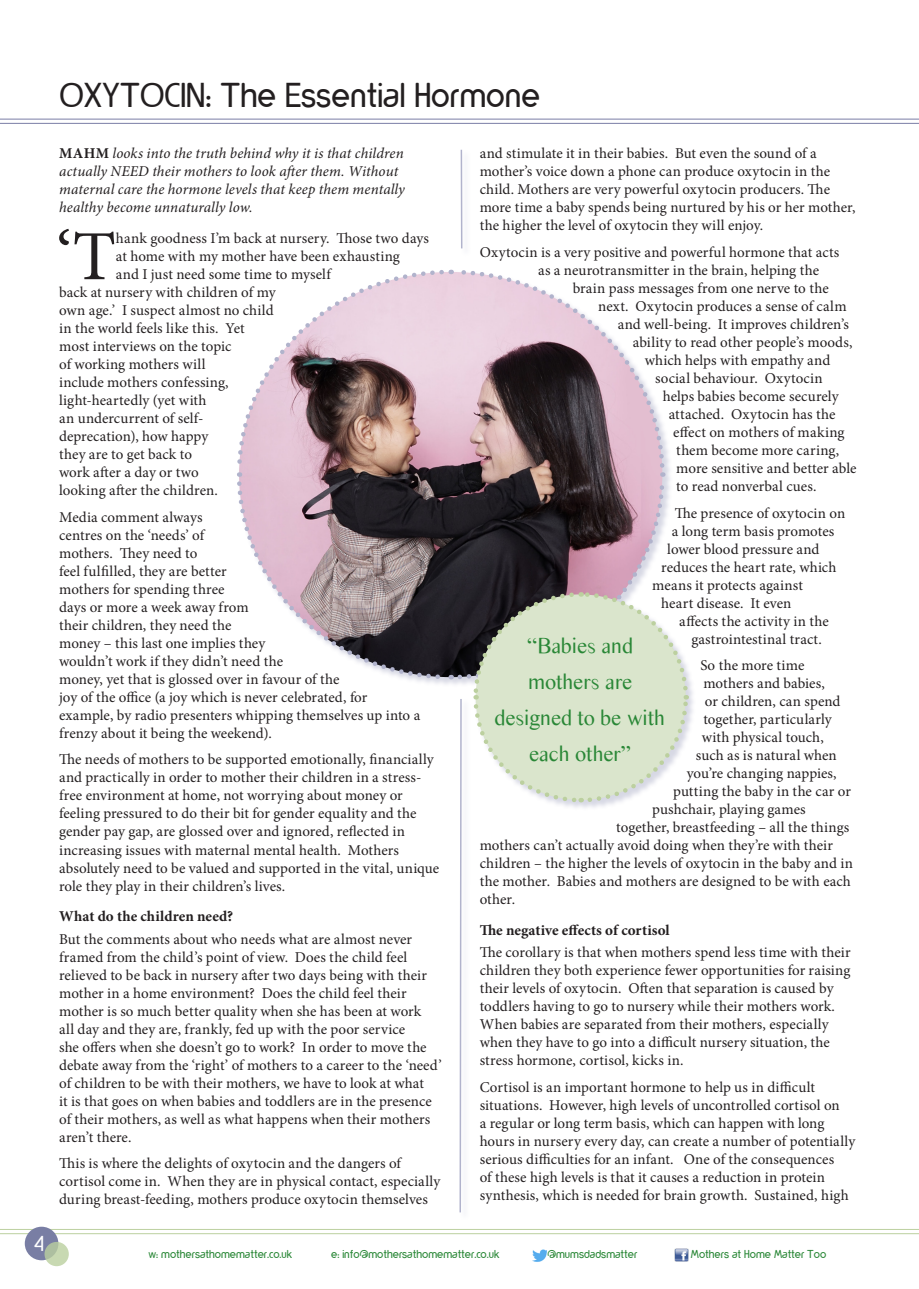
<style>
.page{position:relative;width:919px;height:1289px;background:#fff}
.page>*{position:absolute;margin:0;border:0;box-sizing:border-box;transform-origin:0 0}
.t1{font:70.35px "Minion Pro";color:#231f20}
.t2{font:36px "yorkville";color:#231f20}
.t3{font:22.5px/36px "Times Sans Serif";letter-spacing:-.01em;color:#298736;text-align:center}
.t4{font:22.5px "yorkville";color:#fff}
.t5{font:15px/18px "Minion Pro";letter-spacing:.005em;color:#231f20}
.t6{font:italic 15px/18px "Minion Pro";letter-spacing:.005em;color:#231f20}
.t7{font:700 15px "Minion Pro";letter-spacing:.005em;color:#231f20}
.t8{font:12px "yorkville";color:#298736}
.s1{font-weight:700;font-style:normal}
</style>
<div class="page">
<hr style="left:0;top:119px;width:918px;height:1px;background:#7a7ea6">
<hr style="left:0;top:123px;width:918px;height:1px;background:#7a7ea6">
<hr style="left:0;top:1229px;width:918px;height:1px;background:#bcd09f">
<hr style="left:0;top:1233px;width:918px;height:1px;background:#bcd09f">
<div style="left:25px;top:1226px;width:33px;height:34px;background:#797ea4;border-radius:50%"></div>
<svg style="left:44px;top:1241px;width:25px;height:25px"></svg>
<img style="left:532px;top:1249px;width:14px;height:12px">
<img style="left:674px;top:1248px;width:14px;height:13px">
<div style="left:473px;top:592px;width:223px;height:218px;background:#7a7ea6;opacity:.3"></div>
<svg style="left:237px;top:269px;width:453px;height:944px"></svg>
<div style="left:460px;top:150px;width:11px;height:107px;background:#b1b3cc;opacity:.35"></div>
<hr style="left:460px;top:150px;width:2px;height:98px;background:#b1b3cc">
<h2 class="t2" style="left:60px;top:74px;width:482px">OXYTOCIN: The Essential Hormone</h2>
<h3 class="t4" style="left:34px;top:1230px;width:11px">4</h3>
<p class="t6" style="left:59px;top:144px;width:347px"><span class="s1">MAHM</span> looks into the truth behind why it is that children actually NEED their mothers to look after them. Without maternal care the hormone levels that keep them mentally healthy become unnaturally low.</p>
<h1 class="t1" style="left:56px;top:209px;width:61px">‘T</h1>
<p class="t5" style="left:116px;top:229px;width:314px">hank goodness I’m back at nursery. Those two days</p>
<p class="t5" style="left:116px;top:247px;width:285px">at home with my mother have been exhausting</p>
<p class="t5" style="left:116px;top:265px;width:216px">and I just need some time to myself</p>
<p class="t5" style="left:59px;top:283px;width:218px">back at nursery with children of my</p>
<p class="t5" style="left:59px;top:301px;width:216px">own age.’ I suspect almost no child</p>
<p class="t5" style="left:59px;top:319px;width:187px">in the world feels like this. Yet</p>
<p class="t5" style="left:59px;top:337px;width:174px">most interviews on the topic</p>
<p class="t5" style="left:59px;top:355px;width:148px">of working mothers will</p>
<p class="t5" style="left:59px;top:373px;width:171px">include mothers confessing,</p>
<p class="t5" style="left:59px;top:391px;width:149px">light-heartedly (yet with</p>
<p class="t5" style="left:59px;top:409px;width:146px">an undercurrent of self-</p>
<p class="t5" style="left:59px;top:427px;width:151px">deprecation), how happy</p>
<p class="t5" style="left:59px;top:445px;width:134px">they are to get back to</p>
<p class="t5" style="left:59px;top:463px;width:141px">work after a day or two</p>
<p class="t5" style="left:59px;top:481px;width:160px">looking after the children.</p>
<p class="t5" style="left:59px;top:508px;width:362px">Media comment always<br>centres on the ‘needs’ of<br>mothers. They need to<br>feel fulfilled, they are better<br>mothers for spending three<br>days or more a week away from<br>their children, they need the<br>money – this last one implies they<br>wouldn’t work if they didn’t need the<br>money, yet that is glossed over in favour of the<br>joy of the office (a joy which is never celebrated, for example, by radio presenters whipping themselves up into a frenzy about it being the weekend).</p>
<p class="t5" style="left:59px;top:750px;width:381px">The needs of mothers to be supported emotionally, financially and practically in order to mother their children in a stress&shy;free environment at home, not worrying about money or feeling pressured to do their bit for gender equality and the gender pay gap, are glossed over and ignored, reflected in increasing issues with maternal mental health. Mothers absolutely need to be valued and supported in the vital, unique role they play in their children’s lives.</p>
<p class="t7" style="left:59px;top:905px;width:175px">What do the children need?</p>
<p class="t5" style="left:59px;top:929px;width:384px">But the comments about who needs what are almost never framed from the child’s point of view. Does the child feel relieved to be back in nursery after two days being with their mother in a home environment? Does the child feel their mother is so much better quality when she has been at work<br>all day and they are, frankly, fed up with the poor service<br>she offers when she doesn’t go to work? In order to move the debate away from the ‘right’ of mothers to a career to the ‘need’ of children to be with their mothers, we have to look at what<br>it is that goes on when babies and toddlers are in the presence of their mothers, as well as what happens when their mothers aren’t there.</p>
<p class="t5" style="left:59px;top:1154px;width:382px">This is where the delights of oxytocin and the dangers of cortisol come in. When they are in physical contact, especially during breast-feeding, mothers produce oxytocin themselves</p>
<p class="t5" style="left:479px;top:145px;width:377px">and stimulate it in their babies. But even the sound of a mother’s voice down a phone can produce oxytocin in the child. Mothers are very powerful oxytocin producers. The more time a baby spends being nurtured by his or her mother, the higher the level of oxytocin they will enjoy.</p>
<p class="t5" style="left:538px;top:243px;width:302px;text-indent:-58px">Oxytocin is a very positive and powerful hormone that acts as a neurotransmitter in the brain, helping the</p>
<p class="t5" style="left:572px;top:279px;width:257px">brain pass messages from one nerve to the</p>
<p class="t5" style="left:598px;top:297px;width:250px">next. Oxytocin produces a sense of calm</p>
<p class="t5" style="left:617px;top:315px;width:233px">and well-being. It improves children’s</p>
<p class="t5" style="left:632px;top:333px;width:221px">ability to read other people’s moods,</p>
<p class="t5" style="left:644px;top:351px;width:187px">which helps with empathy and</p>
<p class="t5" style="left:655px;top:369px;width:169px">social behaviour. Oxytocin</p>
<p class="t5" style="left:662px;top:387px;width:177px">helps babies become securely</p>
<p class="t5" style="left:668px;top:405px;width:168px">attached. Oxytocin has the</p>
<p class="t5" style="left:673px;top:423px;width:173px">effect on mothers of making</p>
<p class="t5" style="left:676px;top:441px;width:164px">them become more caring,</p>
<p class="t5" style="left:676px;top:459px;width:182px">more sensitive and better able</p>
<p class="t5" style="left:676px;top:477px;width:142px">to read nonverbal cues.</p>
<p class="t5" style="left:674px;top:504px;width:172px">The presence of oxytocin on</p>
<p class="t5" style="left:671px;top:522px;width:164px">a long term basis promotes</p>
<p class="t5" style="left:667px;top:540px;width:154px">lower blood pressure and</p>
<p class="t5" style="left:661px;top:558px;width:176px">reduces the heart rate, which</p>
<p class="t5" style="left:652px;top:576px;width:152px">means it protects against</p>
<p class="t5" style="left:661px;top:594px;width:131px">heart disease. It even</p>
<p class="t5" style="left:679px;top:612px;width:151px">affects the activity in the</p>
<p class="t5" style="left:691px;top:630px;width:132px">gastrointestinal tract.</p>
<p class="t5" style="left:700px;top:656px;width:105px">So the more time</p>
<p class="t5" style="left:703px;top:674px;width:123px">mothers and babies,</p>
<p class="t5" style="left:704px;top:692px;width:137px">or children, can spend</p>
<p class="t5" style="left:703px;top:710px;width:130px">together, particularly</p>
<p class="t5" style="left:701px;top:728px;width:123px">with physical touch,</p>
<p class="t5" style="left:695px;top:746px;width:142px">such as is natural when</p>
<p class="t5" style="left:686px;top:764px;width:151px">you’re changing nappies,</p>
<p class="t5" style="left:673px;top:782px;width:179px">putting the baby in the car or</p>
<p class="t5" style="left:652px;top:800px;width:155px">pushchair, playing games</p>
<p class="t5" style="left:616px;top:818px;width:234px">together, breastfeeding – all the things</p>
<p class="t5" style="left:479px;top:836px;width:355px">mothers can’t actually avoid doing when they’re with their</p>
<p class="t5" style="left:479px;top:854px;width:375px">children – the higher the levels of oxytocin in the baby and in</p>
<p class="t5" style="left:479px;top:872px;width:373px">the mother. Babies and mothers are designed to be with each</p>
<p class="t5" style="left:479px;top:890px;width:37px">other.</p>
<p class="t7" style="left:479px;top:919px;width:191px">The negative effects of cortisol</p>
<p class="t5" style="left:479px;top:943px;width:372px">The corollary is that when mothers spend less time with their children they both experience fewer opportunities for raising their levels of oxytocin. Often that separation is caused by toddlers having to go to nursery while their mothers work.<br>When babies are separated from their mothers, especially when they have to go into a difficult nursery situation, the stress hormone, cortisol, kicks in.</p>
<p class="t5" style="left:479px;top:1078px;width:377px">Cortisol is an important hormone to help us in difficult situations. However, high levels of uncontrolled cortisol on<br>a regular or long term basis, which can happen with long hours in nursery every day, can create a number of potentially serious difficulties for an infant. One of the consequences<br>of these high levels is that it causes a reduction in protein synthesis, which is needed for brain growth. Sustained, high</p>
<h3 class="t3" style="left:494px;top:627px;width:172px">“Babies and mothers are designed to be with each other”</h3>
<p class="t8" style="left:148px;top:1247px;width:145px">w: mothersathomematter.co.uk</p>
<p class="t8" style="left:331px;top:1247px;width:170px">e: info@mothersathomematter.co.uk</p>
<p class="t8" style="left:547px;top:1247px;width:91px">@mumsdadsmatter</p>
<p class="t8" style="left:690px;top:1247px;width:137px">Mothers at Home Matter Too</p>
</div>
